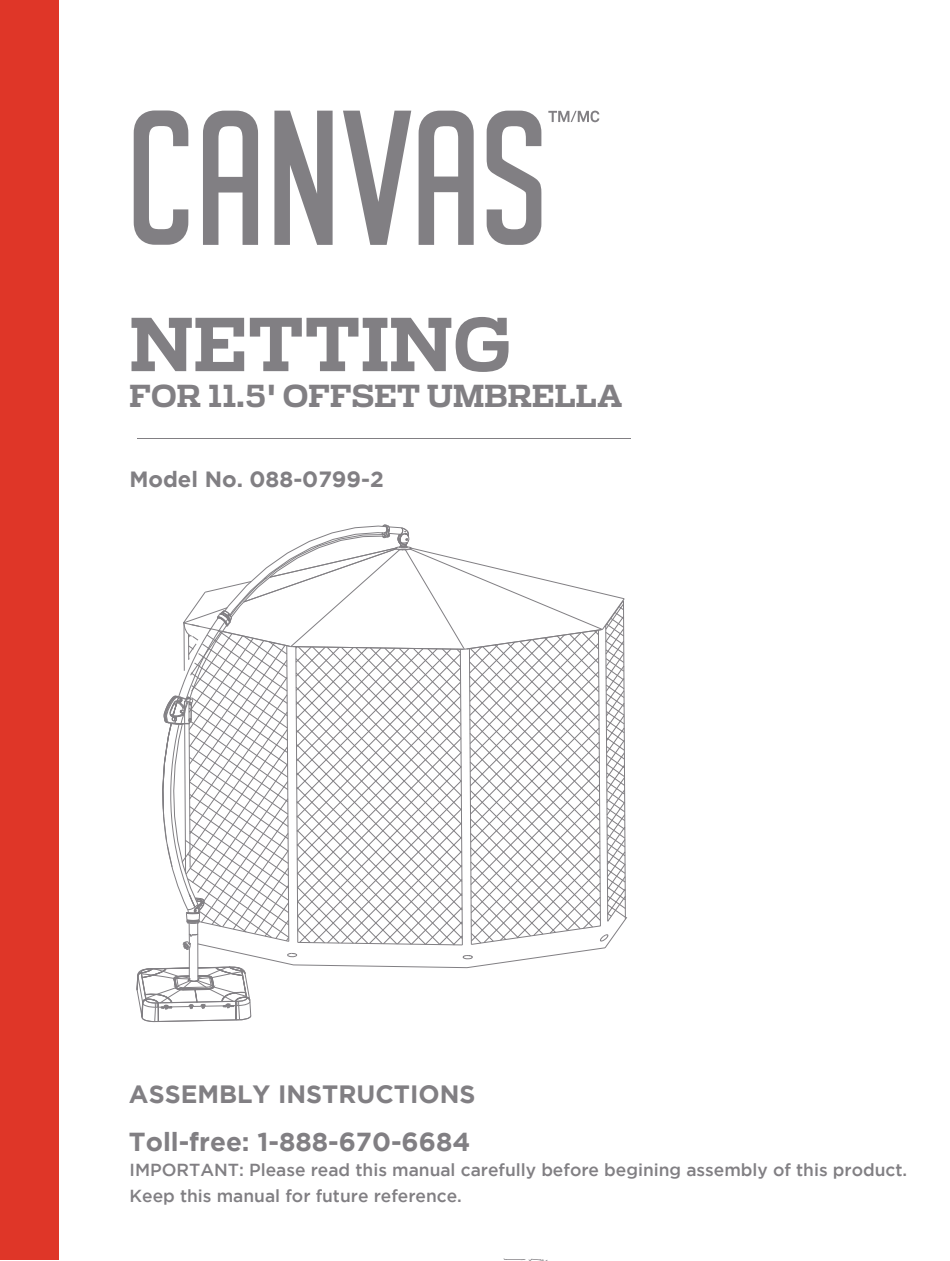
<style>
.page{position:relative;width:950px;height:1261px;background:#fff}
.page>*{position:absolute;margin:0;border:0;box-sizing:border-box;transform-origin:0 0}
.t1{font:700 72px "Receiver";color:#817f83}
.t2{font:700 30px "Receiver";color:#817f83}
.t3{font:700 26px "Gotham";color:#817f83}
.t4{font:700 25px "Gotham";color:#817f83}
.t5{font:700 22px "Gotham";color:#817f83}
.t6{font:500 17.4px/25.2px "Gotham";color:#817f83}
</style>
<div class="page">
<svg style="left:177px;top:112px;width:11px;height:131px"></svg>
<svg style="left:203px;top:111px;width:55px;height:134px"></svg>
<svg style="left:419px;top:111px;width:55px;height:134px"></svg>
<svg style="left:274px;top:111px;width:59px;height:134px"></svg>
<svg style="left:343px;top:111px;width:68px;height:134px"></svg>
<svg style="left:487px;top:111px;width:54px;height:134px"></svg>
<svg style="left:548px;top:111px;width:51px;height:11px"></svg>
<div style="left:0;top:1px;width:59px;height:1258px;background:#df3628"></div>
<hr style="left:137px;top:438px;width:493px;height:1px;background:#817f83">
<svg style="left:133px;top:110px;width:44px;height:135px"></svg>
<svg style="left:0;top:524px;width:627px;height:737px"></svg>
<h1 class="t1" style="left:130px;top:302px;width:384px">NETTING</h1>
<h2 class="t2" style="left:130px;top:378px;width:494px">FOR 11.5' OFFSET UMBRELLA</h2>
<p class="t5" style="left:129px;top:467px;width:256px">Model No. 088-0799-2</p>
<h3 class="t4" style="left:129px;top:1080px;width:348px">ASSEMBLY INSTRUCTIONS</h3>
<h3 class="t3" style="left:129px;top:1127px;width:343px">Toll-free: 1-888-670-6684</h3>
<p class="t6" style="left:130px;top:1157px;width:779px">IMPORTANT: Please read this manual carefully before begining assembly of this product.<br>Keep this manual for future reference.</p>
</div>
